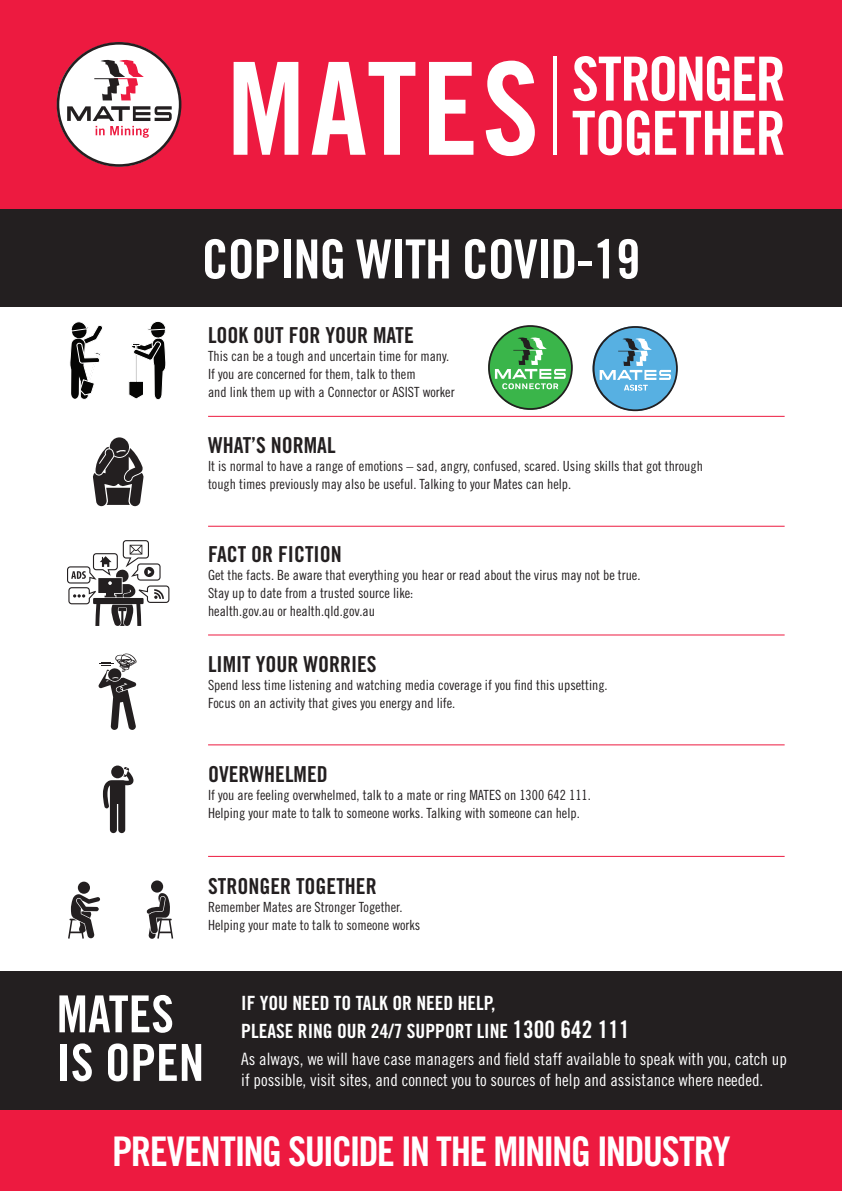
<style>
.page{position:relative;width:842px;height:1191px;background:#fff}
.page>*{position:absolute;margin:0;border:0;box-sizing:border-box;transform-origin:0 0}
.t1{font:128.6px "Trade Gothic Bold Cond Twenty";letter-spacing:.03em;color:#fff}
.t2{font:60.8px "Trade Gothic Bold Cond Twenty";letter-spacing:-.03em;color:#fff}
.t3{font:54px "Trade Gothic Bold Cond Twenty";letter-spacing:-.02em;color:#fff}
.t4{font:51.1px/48.5px "Trade Gothic Bold Cond Twenty";color:#fff}
.t5{font:40.8px "Trade Gothic Bold Cond Twenty";letter-spacing:-.05em;color:#fff}
.Subhead{font:22px "Trade Gothic Bold Cond Twenty";color:#231f20}
.t6{font:19.6px/28.8px "Trade Gothic Bold Cond Twenty";color:#fff}
.t7{font:17px/21.4px "Trade Gothic Cond Eighteen";color:#fff}
.Body_Copy{font:14px/18px "Trade Gothic Cond Eighteen";color:#231f20}
.s1{font-size:24px}
</style>
<div class="page">
<div style="left:0;top:209px;width:842px;height:98px;background:#231f20"></div>
<div style="left:0;top:0;width:842px;height:209px;background:#ed1a40"></div>
<div style="left:0;top:1109px;width:842px;height:82px;background:#ed1a40"></div>
<svg style="left:57px;top:42px;width:124px;height:125px"></svg>
<hr style="left:553px;top:56px;width:4px;height:99px;background:#fff">
<hr style="left:208px;top:416px;width:577px;height:1px;background:#ed1a40">
<svg style="left:93px;top:437px;width:51px;height:69px"></svg>
<svg style="left:70px;top:321px;width:33px;height:79px"></svg>
<svg style="left:129px;top:321px;width:37px;height:79px"></svg>
<div style="left:78px;top:881px;width:12px;height:12px;background:#231f20;border-radius:50%"></div>
<svg style="left:68px;top:893px;width:32px;height:45px"></svg>
<svg style="left:147px;top:880px;width:26px;height:58px"></svg>
<div style="left:0;top:970px;width:842px;height:139px;background:#231f20"></div>
<hr style="left:208px;top:526px;width:577px;height:1px;background:#ed1a40">
<hr style="left:208px;top:744px;width:577px;height:1px;background:#ed1a40">
<hr style="left:208px;top:856px;width:577px;height:1px;background:#ed1a40">
<hr style="left:208px;top:634px;width:577px;height:1px;background:#ed1a40">
<svg style="left:67px;top:540px;width:102px;height:86px"></svg>
<svg style="left:98px;top:653px;width:39px;height:77px"></svg>
<svg style="left:103px;top:767px;width:30px;height:66px"></svg>
<div style="left:111px;top:765px;width:13px;height:13px;background:#231f20;border-radius:50%"></div>
<svg style="left:592px;top:326px;width:86px;height:85px"></svg>
<svg style="left:488px;top:325px;width:85px;height:85px"></svg>
<p class="t1" style="left:227px;top:31px;width:314px">MATES</p>
<p class="t2" style="left:572px;top:42px;width:215px">STRONGER</p>
<p class="t2" style="left:572px;top:96px;width:215px">TOGETHER</p>
<p class="t3" style="left:202px;top:226px;width:440px">COPING WITH COVID-19</p>
<p class="Subhead" style="left:208px;top:322px;width:207px">LOOK OUT FOR YOUR MATE</p>
<p class="Body_Copy" style="left:208px;top:347px;width:248px">This can be a tough and uncertain time for many.<br>If you are concerned for them, talk to them<br>and link them up with a Connector or ASIST worker</p>
<p class="Subhead" style="left:208px;top:432px;width:129px">WHAT’S NORMAL</p>
<p class="Body_Copy" style="left:208px;top:457px;width:496px">It is normal to have a range of emotions – sad, angry, confused, scared. Using skills that got through tough times previously may also be useful. Talking to your Mates can help.</p>
<p class="Subhead" style="left:208px;top:541px;width:135px">FACT OR FICTION</p>
<p class="Body_Copy" style="left:208px;top:566px;width:434px">Get the facts. Be aware that everything you hear or read about the virus may not be true.<br>Stay up to date from a trusted source like:</p>
<p class="Body_Copy" style="left:208px;top:602px;width:168px">health.gov.au or health.qld.gov.au</p>
<p class="Subhead" style="left:208px;top:651px;width:170px">LIMIT YOUR WORRIES</p>
<p class="Body_Copy" style="left:208px;top:676px;width:401px">Spend less time listening and watching media coverage if you find this upsetting.<br>Focus on an activity that gives you energy and life.</p>
<p class="Subhead" style="left:208px;top:761px;width:121px">OVERWHELMED</p>
<p class="Body_Copy" style="left:208px;top:786px;width:384px">If you are feeling overwhelmed, talk to a mate or ring MATES on 1300 642 111.</p>
<p class="Body_Copy" style="left:208px;top:804px;width:373px">Helping your mate to talk to someone works. Talking with someone can help.</p>
<p class="Subhead" style="left:208px;top:872px;width:170px">STRONGER TOGETHER</p>
<p class="Body_Copy" style="left:208px;top:897px;width:214px">Remember Mates are Stronger Together.<br>Helping your mate to talk to someone works</p>
<p class="t4" style="left:57px;top:989px;width:149px">MATES<br>IS OPEN</p>
<p class="t6" style="left:241px;top:988px;width:390px">IF YOU NEED TO TALK OR NEED HELP,<br>PLEASE RING OUR 24/7 SUPPORT LINE <span class="s1">1300 642 111</span></p>
<p class="t7" style="left:241px;top:1047px;width:547px">As always, we will have case managers and field staff available to speak with you, catch up if possible, visit sites, and connect you to sources of help and assistance where needed.</p>
<p class="t5" style="left:112px;top:1126px;width:620px">PREVENTING SUICIDE IN THE MINING INDUSTRY</p>
</div>
